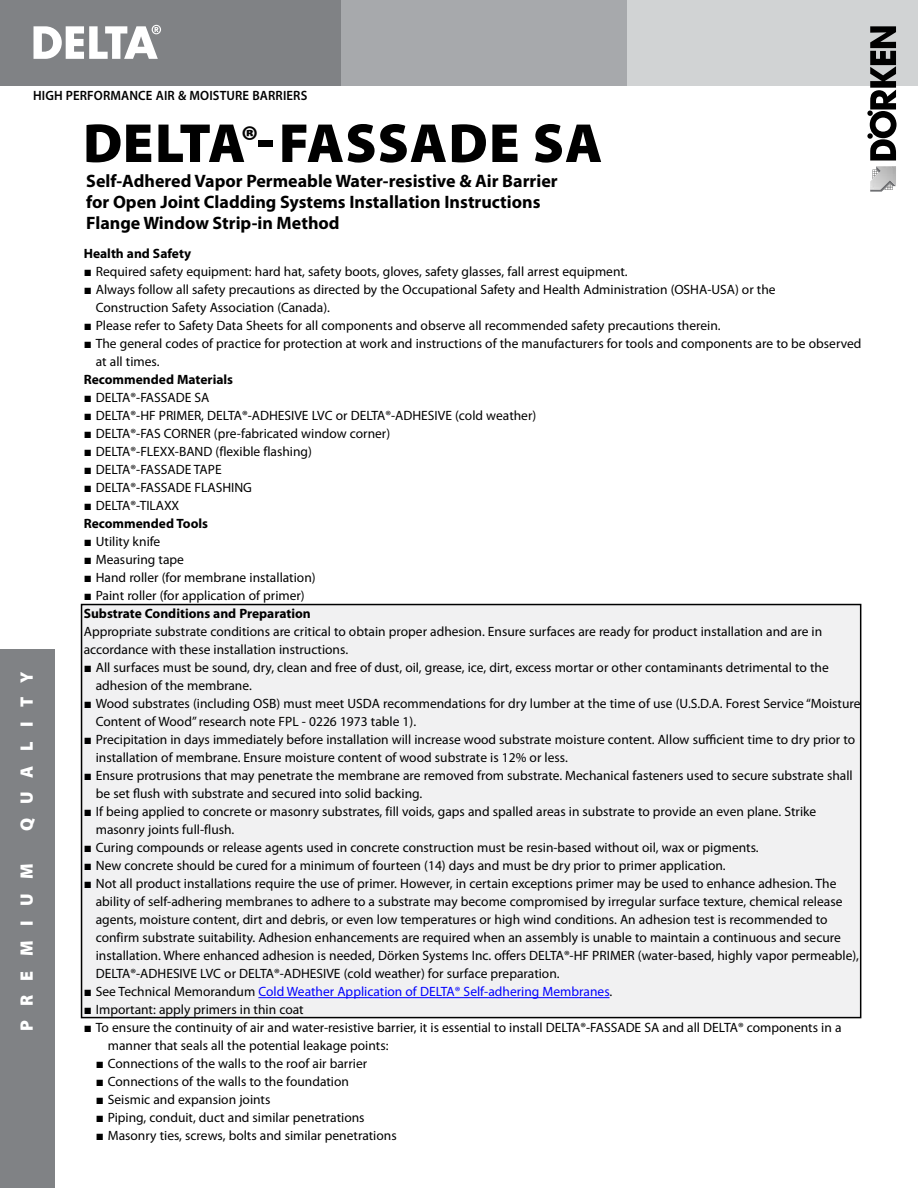
<style>
.page{position:relative;width:918px;height:1188px;background:#fff}
.page>*{position:absolute;margin:0;border:0;box-sizing:border-box;transform-origin:0 0}
.t1{font:900 55.5px "Myriad Pro Doerken";letter-spacing:.02em;color:#000}
.t2{font:700 18px/21px "Myriad Pro Doerken";color:#000}
.t3{font:900 18px "Myriad Pro Doerken";letter-spacing:.8em;color:#fff}
.t4{font:13.5px/18px "Myriad Pro Doerken";color:#000}
.t5{font:13.5px "Myriad Pro Doerken";color:#00f}
.t6{font:700 13.5px/18px "Myriad Pro Doerken";color:#000}
.t7{font:600 13.5px "Myriad Pro Doerken";letter-spacing:.01em;color:#000;scale:.95 1}
.s1{font-family:"Bookman Old Style"}
.s2{font-family:"Bookman Old Style";font-weight:400}
.s3{font-weight:400}
.s4{font-weight:700}
.s5{font-family:"Bookman Old Style";color:#000}
.s6{color:#000}
</style>
<div class="page">
<div style="left:82px;top:605px;width:779px;height:413px;background:#f1f1f2"></div>
<div style="left:81px;top:604px;width:780px;height:414px;border:2px solid #000"></div>
<div style="left:0;top:650px;width:54px;height:538px;background:#808285"></div>
<div style="left:340px;top:0;width:288px;height:85px;background:#a7a9ac"></div>
<div style="left:628px;top:0;width:290px;height:85px;background:#d1d3d4"></div>
<div style="left:0;top:0;width:340px;height:85px;background:#808285"></div>
<hr style="left:258px;top:997px;width:352px;height:1px;background:#00f">
<svg style="left:867px;top:26px;width:30px;height:166px"></svg>
<svg style="left:34px;top:25px;width:127px;height:34px"></svg>
<p class="t7" style="left:33px;top:87px;width:290px">HIGH PERFORMANCE AIR &amp; MOISTURE BARRIERS</p>
<h1 class="t1" style="left:83px;top:106px;width:521px">DELTA<sup>®</sup>-FASSADE SA</h1>
<h2 class="t2" style="left:86px;top:170px;width:473px">Self-Adhered Vapor Permeable Water-resistive &amp; Air Barrier for Open Joint Cladding Systems Installation Instructions<br>Flange Window Strip-in Method</h2>
<h2 class="t3" style="left:15px;top:831px;width:162px;rotate:-90deg">QUALITY</h2>
<h2 class="t3" style="left:15px;top:1031px;width:169px;rotate:-90deg">PREMIUM</h2>
<p class="t6" style="left:84px;top:244px;width:109px">Health and Safety</p>
<p class="t4" style="left:84px;top:263px;width:545px"><span class="s1">■</span> Required safety equipment: hard hat, safety boots, gloves, safety glasses, fall arrest equipment.</p>
<p class="t4" style="left:96px;top:281px;width:681px;text-indent:-12px"><span class="s1">■</span> Always follow all safety precautions as directed by the Occupational Safety and Health Administration (OSHA-USA) or the<br>Construction Safety Association (Canada).</p>
<p class="t4" style="left:84px;top:317px;width:638px"><span class="s1">■</span> Please refer to Safety Data Sheets for all components and observe all recommended safety precautions therein.</p>
<p class="t4" style="left:96px;top:335px;width:767px;text-indent:-12px"><span class="s1">■</span> The general codes of practice for protection at work and instructions of the manufacturers for tools and components are to be observed at all times.</p>
<p class="t6" style="left:84px;top:370px;width:151px">Recommended Materials</p>
<p class="t4" style="left:84px;top:389px;width:127px"><span class="s1">■</span> DELTA®-FASSADE SA</p>
<p class="t4" style="left:84px;top:407px;width:454px"><span class="s1">■</span> DELTA®-HF PRIMER, DELTA®-ADHESIVE LVC or DELTA®-ADHESIVE (cold weather)</p>
<p class="t4" style="left:84px;top:425px;width:308px"><span class="s1">■</span> DELTA®-FAS CORNER (pre-fabricated window corner)</p>
<p class="t4" style="left:84px;top:443px;width:230px"><span class="s1">■</span> DELTA®-FLEXX-BAND (flexible flashing)</p>
<p class="t4" style="left:84px;top:461px;width:139px"><span class="s1">■</span> DELTA®-FASSADE TAPE</p>
<p class="t4" style="left:84px;top:479px;width:170px"><span class="s1">■</span> DELTA®-FASSADE FLASHING</p>
<p class="t6" style="left:84px;top:496px;width:126px"><span class="s2">■</span> <span class="s3">DELTA®-TILAXX<br></span>Recommended Tools</p>
<p class="t4" style="left:84px;top:533px;width:78px"><span class="s1">■</span> Utility knife</p>
<p class="t4" style="left:84px;top:551px;width:102px"><span class="s1">■</span> Measuring tape</p>
<p class="t4" style="left:84px;top:568px;width:233px"><span class="s1">■</span> Hand roller (for membrane installation)</p>
<p class="t4" style="left:84px;top:586px;width:229px"><span class="s1">■</span> Paint roller (for application of primer)<br><span class="s4">Substrate Conditions and Preparation</span></p>
<p class="t4" style="left:84px;top:622px;width:740px">Appropriate substrate conditions are critical to obtain proper adhesion. Ensure surfaces are ready for product installation and are in accordance with these installation instructions.</p>
<p class="t4" style="left:96px;top:658px;width:735px;text-indent:-12px"><span class="s1">■</span> All surfaces must be sound, dry, clean and free of dust, oil, grease, ice, dirt, excess mortar or other contaminants detrimental to the adhesion of the membrane.</p>
<p class="t4" style="left:96px;top:694px;width:766px;text-indent:-12px"><span class="s1">■</span> Wood substrates (including OSB) must meet USDA recommendations for dry lumber at the time of use (U.S.D.A. Forest Service “Moisture<br>Content of Wood” research note FPL - 0226 1973 table 1).</p>
<p class="t4" style="left:96px;top:730px;width:761px;text-indent:-12px"><span class="s1">■</span> Precipitation in days immediately before installation will increase wood substrate moisture content. Allow sufficient time to dry prior to installation of membrane. Ensure moisture content of wood substrate is 12% or less.</p>
<p class="t4" style="left:96px;top:766px;width:759px;text-indent:-12px"><span class="s1">■</span> Ensure protrusions that may penetrate the membrane are removed from substrate. Mechanical fasteners used to secure substrate shall be set flush with substrate and secured into solid backing.</p>
<p class="t4" style="left:96px;top:802px;width:722px;text-indent:-12px"><span class="s1">■</span> If being applied to concrete or masonry substrates, fill voids, gaps and spalled areas in substrate to provide an even plane. Strike masonry joints full-flush.</p>
<p class="t4" style="left:84px;top:838px;width:676px"><span class="s1">■</span> Curing compounds or release agents used in concrete construction must be resin-based without oil, wax or pigments.</p>
<p class="t4" style="left:84px;top:856px;width:643px"><span class="s1">■</span> New concrete should be cured for a minimum of fourteen (14) days and must be dry prior to primer application.</p>
<p class="t4" style="left:96px;top:874px;width:765px;text-indent:-12px"><span class="s1">■</span> Not all product installations require the use of primer. However, in certain exceptions primer may be used to enhance adhesion. The ability of self-adhering membranes to adhere to a substrate may become compromised by irregular surface texture, chemical release agents, moisture content, dirt and debris, or even low temperatures or high wind conditions. An adhesion test is recommended to confirm substrate suitability. Adhesion enhancements are required when an assembly is unable to maintain a continuous and secure installation. Where enhanced adhesion is needed, Dörken Systems Inc. offers DELTA®-HF PRIMER (water-based, highly vapor permeable), DELTA®-ADHESIVE LVC or DELTA®-ADHESIVE (cold weather) for surface preparation.</p>
<p class="t5" style="left:84px;top:983px;width:530px"><span class="s5">■</span> <span class="s6">See Technical Memorandum</span> Cold Weather Application of DELTA® Self-adhering Membranes<span class="s6">.</span></p>
<p class="t4" style="left:84px;top:1000px;width:221px"><span class="s1">■</span> Important: apply primers in thin coat</p>
<p class="t4" style="left:108px;top:1018px;width:735px;text-indent:-24px"><span class="s1">■</span> To ensure the continuity of air and water-resistive barrier, it is essential to install DELTA®-FASSADE SA and all DELTA® components in a manner that seals all the potential leakage points:</p>
<p class="t4" style="left:96px;top:1054px;width:273px"><span class="s1">■</span> Connections of the walls to the roof air barrier</p>
<p class="t4" style="left:96px;top:1072px;width:255px"><span class="s1">■</span> Connections of the walls to the foundation</p>
<p class="t4" style="left:96px;top:1090px;width:176px"><span class="s1">■</span> Seismic and expansion joints</p>
<p class="t4" style="left:96px;top:1108px;width:270px"><span class="s1">■</span> Piping, conduit, duct and similar penetrations</p>
<p class="t4" style="left:96px;top:1126px;width:302px"><span class="s1">■</span> Masonry ties, screws, bolts and similar penetrations</p>
</div>
